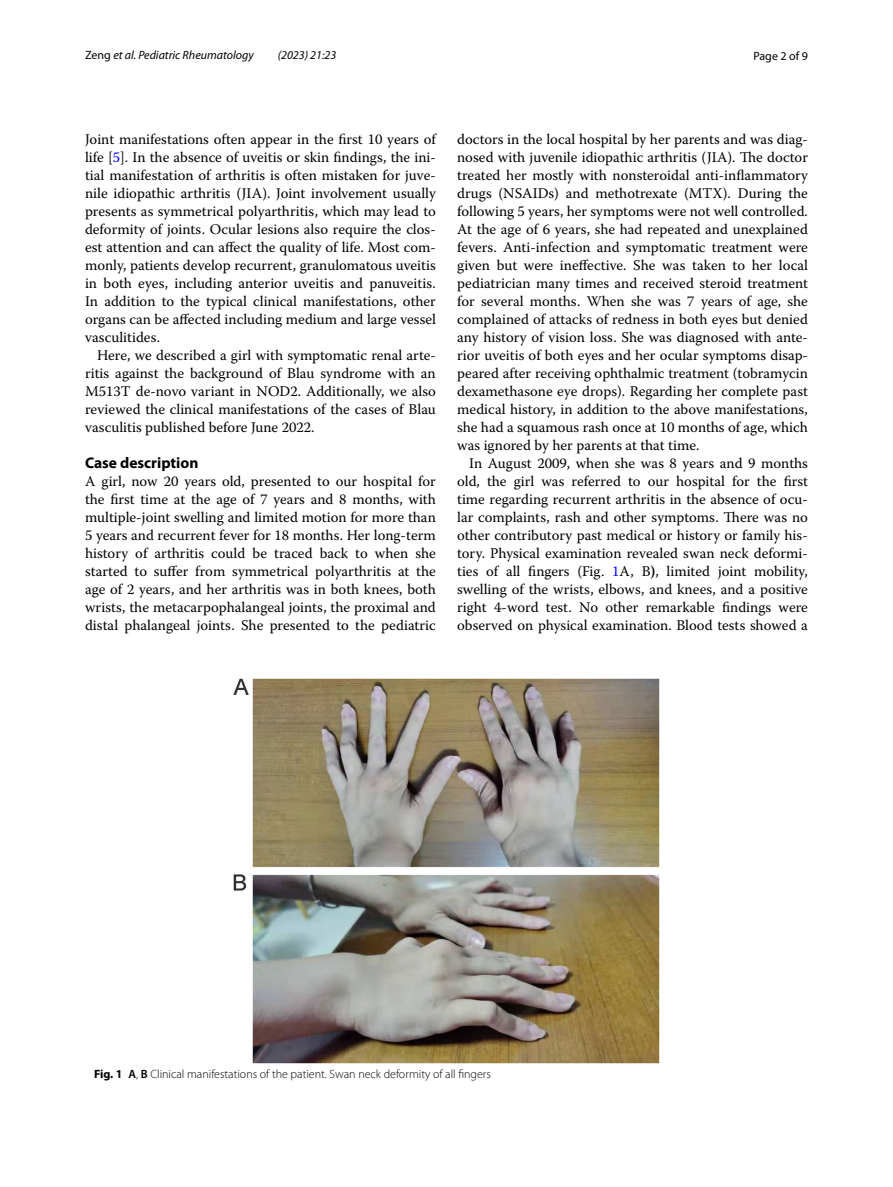
<style>
.page{position:relative;width:893px;height:1187px;background:#fff}
.page>*{position:absolute;margin:0;border:0;box-sizing:border-box;transform-origin:0 0}
.t1{font:700 15.45px "Myriad Pro";color:#000}
.t2{font:14.7px/18px "Warnock Pro";color:#000;text-align:justify}
.t3{font:300 12px "Myriad Pro";color:#000}
.t4{font:italic 12px "Myriad Pro";color:#000}
.t5{font:12px "Myriad Pro";color:#000}
.s1{font-style:normal}
.s2{color:#00f}
.s3{font-weight:700}
.s4{font-weight:600}
</style>
<div class="page">
<img style="left:234px;top:678px;width:425px;height:385px">
<p class="t4" style="left:85px;top:48px;width:170px"><span class="s1">Zeng</span> et al. Pediatric Rheumatology</p>
<p class="t4" style="left:278px;top:48px;width:60px">(2023) 21:23</p>
<p class="t5" style="left:753px;top:48px;width:56px">Page 2 of 9</p>
<p class="t2" style="left:85px;top:130px;width:352px">Joint manifestations often appear in the first 10 years of life [<span class="s2">5</span>]. In the absence of uveitis or skin findings, the ini&shy;tial manifestation of arthritis is often mistaken for juve&shy;nile idiopathic arthritis (JIA). Joint involvement usually presents as symmetrical polyarthritis, which may lead to deformity of joints. Ocular lesions also require the clos&shy;est attention and can affect the quality of life. Most com&shy;monly, patients develop recurrent, granulomatous uveitis in both eyes, including anterior uveitis and panuveitis.<br>In addition to the typical clinical manifestations, other organs can be affected including medium and large vessel vasculitides.</p>
<p class="t2" style="left:85px;top:346px;width:352px;text-indent:12px">Here, we described a girl with symptomatic renal arte&shy;ritis against the background of Blau syndrome with an M513T de-novo variant in NOD2. Additionally, we also reviewed the clinical manifestations of the cases of Blau vasculitis published before June 2022.</p>
<p class="t1" style="left:85px;top:452px;width:115px">Case description</p>
<p class="t2" style="left:85px;top:472px;width:352px">A girl, now 20 years old, presented to our hospital for the first time at the age of 7 years and 8 months, with multiple-joint swelling and limited motion for more than 5 years and recurrent fever for 18 months. Her long-term history of arthritis could be traced back to when she started to suffer from symmetrical polyarthritis at the age of 2 years, and her arthritis was in both knees, both wrists, the metacarpophalangeal joints, the proximal and distal phalangeal joints. She presented to the pediatric</p>
<p class="t2" style="left:457px;top:130px;width:352px">doctors in the local hospital by her parents and was diag&shy;nosed with juvenile idiopathic arthritis (JIA). The doctor treated her mostly with nonsteroidal anti-inflammatory drugs (NSAIDs) and methotrexate (MTX). During the following 5 years, her symptoms were not well controlled.<br>At the age of 6 years, she had repeated and unexplained fevers. Anti-infection and symptomatic treatment were given but were ineffective. She was taken to her local pediatrician many times and received steroid treatment for several months. When she was 7 years of age, she complained of attacks of redness in both eyes but denied any history of vision loss. She was diagnosed with ante&shy;rior uveitis of both eyes and her ocular symptoms disap&shy;peared after receiving ophthalmic treatment (tobramycin dexamethasone eye drops). Regarding her complete past medical history, in addition to the above manifestations, she had a squamous rash once at 10 months of age, which was ignored by her parents at that time.</p>
<p class="t2" style="left:457px;top:454px;width:352px;text-indent:12px">In August 2009, when she was 8 years and 9 months old, the girl was referred to our hospital for the first time regarding recurrent arthritis in the absence of ocu&shy;lar complaints, rash and other symptoms. There was no other contributory past medical or history or family his&shy;tory. Physical examination revealed swan neck deformi&shy;ties of all fingers (Fig. <span class="s2">1</span>A, B<span class="s3">)</span>, limited joint mobility, swelling of the wrists, elbows, and knees, and a positive right 4-word test. No other remarkable findings were observed on physical examination. Blood tests showed a</p>
<p class="t3" style="left:94px;top:1067px;width:398px"><span class="s3">Fig. 1</span> <span class="s4">A</span>, <span class="s4">B</span> Clinical manifestations of the patient. Swan neck deformity of all fingers</p>
</div>
